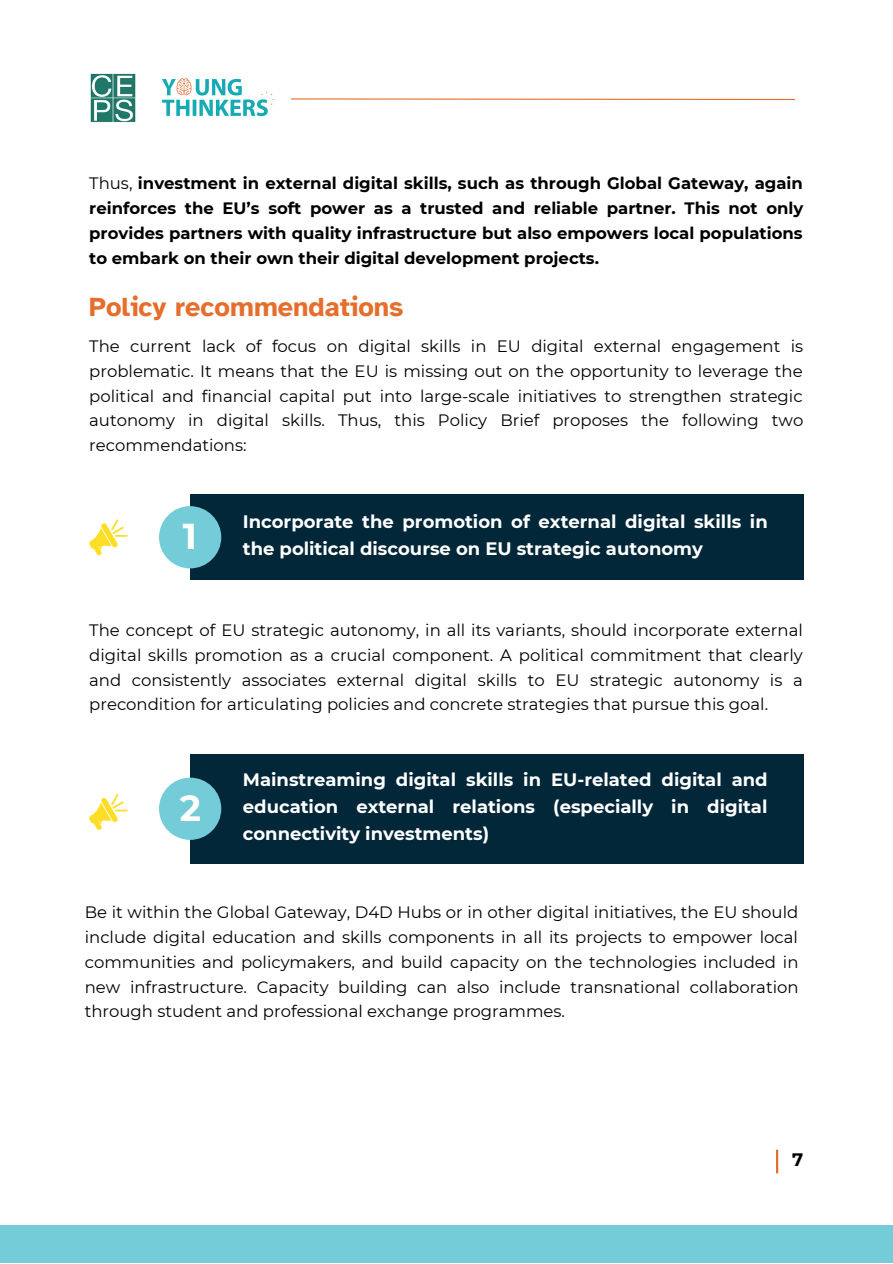
<style>
.page{position:relative;width:893px;height:1264px;background:#fff}
.page>*{position:absolute;margin:0;border:0;box-sizing:border-box;transform-origin:0 0}
.t1{font:700 36px "Montserrat";color:#fff}
.t2{font:700 27px "Atkinson Hyperlegible";color:#e66e2c}
.t3{font:700 18px/27px "Montserrat";color:#fff;text-align:justify}
.t4{font:700 18px "Montserrat";color:#000}
.t5{font:16.5px/24.8px "Montserrat";color:#000;text-align:justify}
.t6{font:700 16.5px/24.8px "Montserrat";color:#000;text-align:justify}
.s1{font-weight:400}
</style>
<div class="page">
<img style="left:90px;top:73px;width:46px;height:50px">
<img style="left:162px;top:78px;width:113px;height:39px">
<svg style="left:291px;top:98px;width:504px;height:3px"></svg>
<div style="left:0;top:1225px;width:892px;height:37px;background:#73ccd7"></div>
<hr style="left:775px;top:1149px;width:3px;height:24px;background:#e76e2d">
<div style="left:190px;top:494px;width:613px;height:86px;background:#012739"></div>
<div style="left:159px;top:506px;width:62px;height:62px;background:#73ccd7;border-radius:50%"></div>
<svg style="left:89px;top:519px;width:38px;height:36px"></svg>
<div style="left:190px;top:753px;width:613px;height:110px;background:#012739"></div>
<div style="left:159px;top:777px;width:62px;height:62px;background:#73ccd7;border-radius:50%"></div>
<svg style="left:89px;top:794px;width:38px;height:35px"></svg>
<p class="t6" style="left:89px;top:171px;width:715px"><span class="s1">Thus,</span> investment in external digital skills, such as through Global Gateway, again reinforces the EU’s soft power as a trusted and reliable partner. This not only provides partners with quality infrastructure but also empowers local populations to embark on their own their digital development projects.</p>
<p class="t2" style="left:89px;top:291px;width:316px">Policy recommendations</p>
<p class="t5" style="left:89px;top:334px;width:715px">The current lack of focus on digital skills in EU digital external engagement is problematic. It means that the EU is missing out on the opportunity to leverage the political and financial capital put into large-scale initiatives to strengthen strategic autonomy in digital skills. Thus, this Policy Brief proposes the following two recommendations:</p>
<p class="t1" style="left:183px;top:514px;width:16px">1</p>
<p class="t3" style="left:243px;top:508px;width:526px">Incorporate the promotion of external digital skills in</p>
<p class="t3" style="left:243px;top:535px;width:461px">the political discourse on EU strategic autonomy</p>
<p class="t5" style="left:89px;top:618px;width:715px">The concept of EU strategic autonomy, in all its variants, should incorporate external digital skills promotion as a crucial component. A political commitment that clearly and consistently associates external digital skills to EU strategic autonomy is a precondition for articulating policies and concrete strategies that pursue this goal.</p>
<p class="t1" style="left:180px;top:785px;width:23px">2</p>
<p class="t3" style="left:243px;top:766px;width:526px">Mainstreaming digital skills in EU-related digital and education external relations (especially in digital connectivity investments)</p>
<p class="t5" style="left:85px;top:900px;width:715px">Be it within the Global Gateway, D4D Hubs or in other digital initiatives, the EU should include digital education and skills components in all its projects to empower local communities and policymakers, and build capacity on the technologies included in new infrastructure. Capacity building can also include transnational collaboration through student and professional exchange programmes.</p>
<p class="t4" style="left:792px;top:1148px;width:13px">7</p>
</div>
